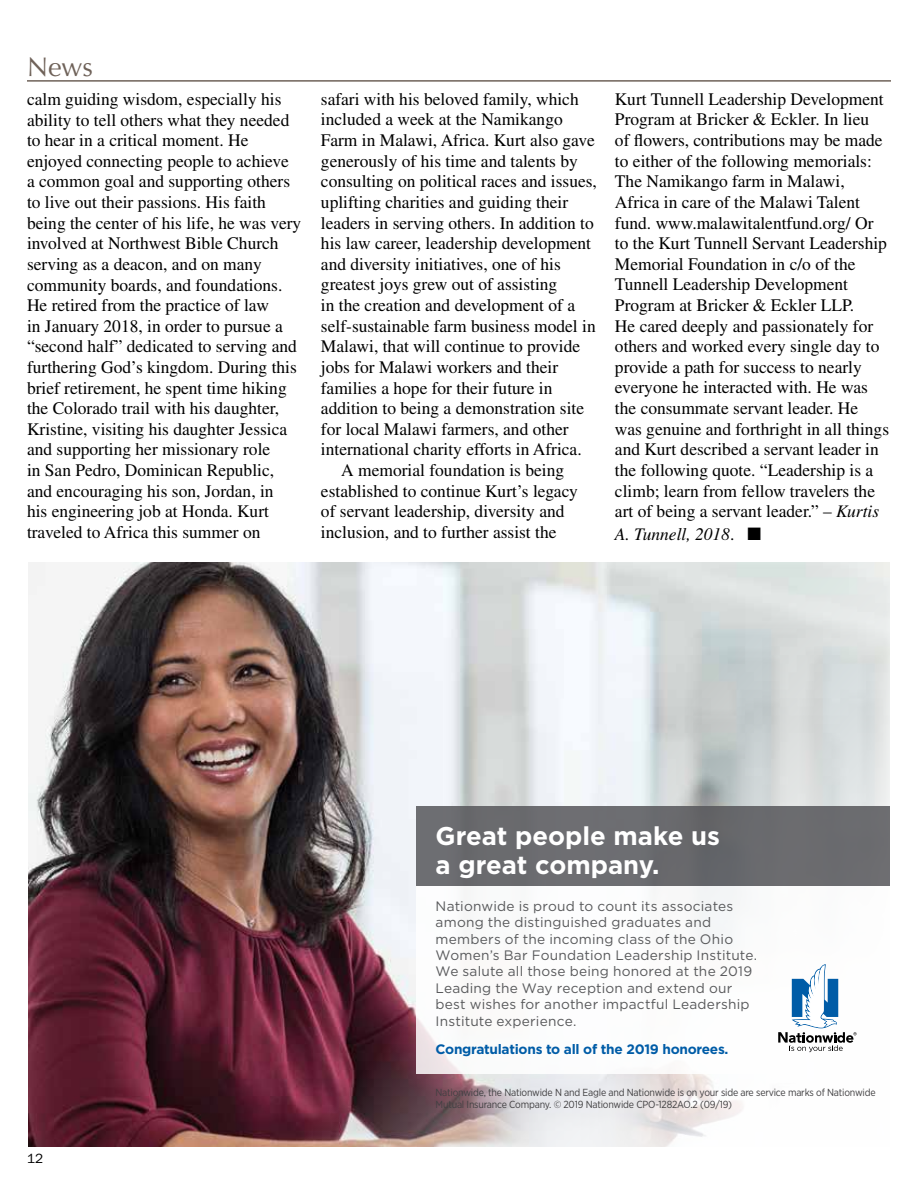
<style>
.page{position:relative;width:918px;height:1188px;background:#fff}
.page>*{position:absolute;margin:0;border:0;box-sizing:border-box;transform-origin:0 0}
.t1{font:27px "Optima LT Std";color:#6f6259}
.t2{font:700 25.65px/29.1px "Gotham";color:#fff}
.t3{font:17.7px/20.5px "Times LT Std";color:#000}
.t4{font:italic 17.7px "Times LT Std";color:#000}
.t5{font:13.65px/16.4px "Gotham";letter-spacing:.015em;color:#58595b}
.t6{font:700 13.65px "Gotham";letter-spacing:-.02em;color:#005ca7}
.t7{font:13.5px "ITC Franklin Gothic Std";color:#000}
.t8{font:10.2px/12px "Gotham Narrow";letter-spacing:-.02em;color:#414042}
.s1{font-style:italic}
.s2{font-style:normal}
</style>
<div class="page">
<hr style="left:27px;top:80px;width:864px;height:2px;background:#6f6259">
<img style="left:28px;top:563px;width:862px;height:583px">
<div style="left:416px;top:886px;width:474px;height:188px;background:#fff"></div>
<svg style="left:778px;top:964px;width:79px;height:88px"></svg>
<div style="left:416px;top:806px;width:474px;height:80px;background:#6b6b6f"></div>
<h1 class="t1" style="left:27px;top:51px;width:68px">News</h1>
<p class="t3" style="left:27px;top:89px;width:276px">calm guiding wisdom, especially his ability to tell others what they needed to hear in a critical moment. He enjoyed connecting people to achieve<br>a common goal and supporting others to live out their passions. His faith being the center of his life, he was very involved at Northwest Bible Church serving as a deacon, and on many community boards, and foundations.<br>He retired from the practice of law<br>in January 2018, in order to pursue a “second half” dedicated to serving and furthering God’s kingdom. During this brief retirement, he spent time hiking the Colorado trail with his daughter, Kristine, visiting his daughter Jessica and supporting her missionary role<br>in San Pedro, Dominican Republic, and encouraging his son, Jordan, in<br>his engineering job at Honda. Kurt traveled to Africa this summer on</p>
<p class="t3" style="left:321px;top:89px;width:259px">safari with his beloved family, which</p>
<p class="t3" style="left:321px;top:109px;width:243px">included a week at the Namikango</p>
<p class="t3" style="left:321px;top:130px;width:275px">Farm in Malawi, Africa. Kurt also gave</p>
<p class="t3" style="left:321px;top:150px;width:258px">generously of his time and talents by</p>
<p class="t3" style="left:321px;top:171px;width:277px">consulting on political races and issues,</p>
<p class="t3" style="left:321px;top:192px;width:249px">uplifting charities and guiding their</p>
<p class="t3" style="left:321px;top:212px;width:274px">leaders in serving others. In addition to</p>
<p class="t3" style="left:321px;top:233px;width:272px">his law career, leadership development</p>
<p class="t3" style="left:321px;top:254px;width:241px">and diversity initiatives, one of his</p>
<p class="t3" style="left:321px;top:274px;width:238px">greatest joys grew out of assisting</p>
<p class="t3" style="left:321px;top:295px;width:256px">in the creation and development of a</p>
<p class="t3" style="left:321px;top:315px;width:276px">self-sustainable farm business model in</p>
<p class="t3" style="left:321px;top:336px;width:261px">Malawi, that will continue to provide</p>
<p class="t3" style="left:321px;top:357px;width:239px">jobs for Malawi workers and their</p>
<p class="t3" style="left:321px;top:377px;width:233px">families a hope for their future in</p>
<p class="t3" style="left:321px;top:398px;width:265px">addition to being a demonstration site</p>
<p class="t3" style="left:321px;top:418px;width:249px">for local Malawi farmers, and other</p>
<p class="t3" style="left:321px;top:439px;width:262px">international charity efforts in Africa.</p>
<p class="t3" style="left:341px;top:460px;width:224px">A memorial foundation is being</p>
<p class="t3" style="left:321px;top:480px;width:258px">established to continue Kurt’s legacy</p>
<p class="t3" style="left:321px;top:501px;width:245px">of servant leadership, diversity and</p>
<p class="t3" style="left:321px;top:522px;width:237px">inclusion, and to further assist the</p>
<p class="t3" style="left:615px;top:88px;width:276px">Kurt Tunnell Leadership Development Program at Bricker &amp; Eckler. In lieu<br>of flowers, contributions may be made to either of the following memorials:<br>The Namikango farm in Malawi, Africa in care of the Malawi Talent fund. www.malawitalentfund.org/ Or to the Kurt Tunnell Servant Leadership Memorial Foundation in c/o of the Tunnell Leadership Development Program at Bricker &amp; Eckler LLP.<br>He cared deeply and passionately for others and worked every single day to provide a path for success to nearly everyone he interacted with. He was the consummate servant leader. He was genuine and forthright in all things and Kurt described a servant leader in the following quote. “Leadership is a climb; learn from fellow travelers the art of being a servant leader.” – <span class="s1">Kurtis</span></p>
<p class="t4" style="left:615px;top:524px;width:148px">A. Tunnell, 2018<span class="s2">.</span> ■</p>
<p class="t7" style="left:27px;top:1151px;width:18px">12</p>
<h2 class="t2" style="left:436px;top:821px;width:286px">Great people make us a great company.</h2>
<p class="t5" style="left:436px;top:898px;width:323px">Nationwide is proud to count its associates among the distinguished graduates and members of the incoming class of the Ohio Women’s Bar Foundation Leadership Institute.<br>We salute all those being honored at the 2019<br>Leading the Way reception and extend our best wishes for another impactful Leadership Institute experience.</p>
<p class="t6" style="left:436px;top:1041px;width:294px">Congratulations to all of the 2019 honorees.</p>
<p class="t8" style="left:436px;top:1086px;width:442px">Nationwide, the Nationwide N and Eagle and Nationwide is on your side are service marks of Nationwide<br>Mutual Insurance Company. © 2019 Nationwide CPO-1282AO.2 (09/19)</p>
</div>
